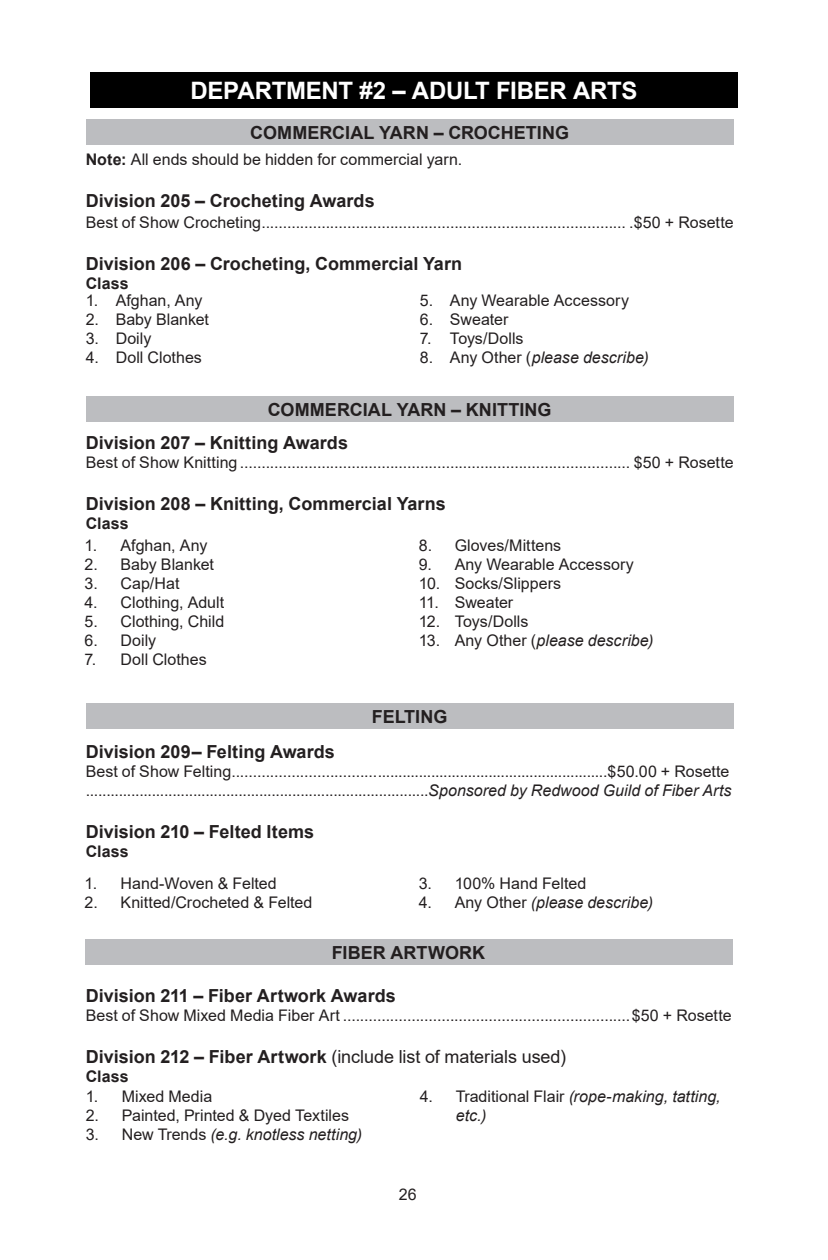
<style>
.page{position:relative;width:828px;height:1260px;background:#fff}
.page>*{position:absolute;margin:0;border:0;box-sizing:border-box;transform-origin:0 0}
.t1{font:700 24px "Arial";letter-spacing:-.015em;color:#fff}
.t2{font:700 18px "Arial";letter-spacing:.005em;color:#231f20}
.t3{font:18px "Arial";letter-spacing:-.005em;color:#231f20}
.t4{font:16px/19px "Arial";color:#231f20}
.t5{font:italic 16px/19px "Arial";color:#231f20}
.t6{font:700 16px "Arial";letter-spacing:.01em;color:#231f20}
.s1{font-weight:700}
.s2{font-style:normal}
.s3{font-style:italic}
</style>
<div class="page">
<div style="left:90px;top:72px;width:648px;height:36px;background:#000"></div>
<div style="left:86px;top:120px;width:648px;height:25px;background:#bcbdc0"></div>
<div style="left:86px;top:397px;width:648px;height:25px;background:#bcbdc0"></div>
<div style="left:86px;top:703px;width:648px;height:26px;background:#bcbdc0"></div>
<div style="left:85px;top:940px;width:648px;height:25px;background:#bcbdc0"></div>
<h1 class="t1" style="left:190px;top:74px;width:449px">DEPARTMENT #2 – ADULT FIBER ARTS</h1>
<p class="t2" style="left:250px;top:120px;width:320px">COMMERCIAL YARN – CROCHETING</p>
<p class="t4" style="left:86px;top:150px;width:378px"><span class="s1">Note:</span> All ends should be hidden for commercial yarn.</p>
<p class="t2" style="left:86px;top:188px;width:291px">Division 205 – Crocheting Awards</p>
<p class="t4" style="left:86px;top:213px;width:649px">Best of Show Crocheting..................................................................................... .$50 + Rosette</p>
<p class="t2" style="left:86px;top:251px;width:378px">Division 206 – Crocheting, Commercial Yarn</p>
<p class="t6" style="left:86px;top:272px;width:45px">Class</p>
<p class="t4" style="left:86px;top:291px;width:118px">1. Afghan, Any</p>
<p class="t4" style="left:86px;top:310px;width:125px">2. Baby Blanket</p>
<p class="t4" style="left:86px;top:329px;width:67px">3. Doily</p>
<p class="t4" style="left:86px;top:348px;width:118px">4. Doll Clothes</p>
<p class="t4" style="left:420px;top:291px;width:211px">5. Any Wearable Accessory</p>
<p class="t4" style="left:420px;top:310px;width:90px">6. Sweater</p>
<p class="t4" style="left:420px;top:329px;width:105px">7. Toys/Dolls</p>
<p class="t5" style="left:420px;top:348px;width:230px"><span class="s2">8. Any Other (</span>please describe)</p>
<p class="t2" style="left:268px;top:397px;width:285px">COMMERCIAL YARN – KNITTING</p>
<p class="t2" style="left:86px;top:430px;width:264px">Division 207 – Knitting Awards</p>
<p class="t4" style="left:86px;top:453px;width:649px">Best of Show Knitting ........................................................................................... $50 + Rosette</p>
<p class="t2" style="left:86px;top:491px;width:362px">Division 208 – Knitting, Commercial Yarns</p>
<p class="t6" style="left:86px;top:512px;width:45px">Class</p>
<p class="t4" style="left:85px;top:536px;width:124px">1. Afghan, Any</p>
<p class="t4" style="left:85px;top:555px;width:131px">2. Baby Blanket</p>
<p class="t4" style="left:85px;top:574px;width:97px">3. Cap/Hat</p>
<p class="t4" style="left:85px;top:593px;width:141px">4. Clothing, Adult</p>
<p class="t4" style="left:85px;top:612px;width:141px">5. Clothing, Child</p>
<p class="t4" style="left:85px;top:631px;width:73px">6. Doily</p>
<p class="t4" style="left:85px;top:650px;width:124px">7. Doll Clothes</p>
<p class="t4" style="left:419px;top:536px;width:144px">8. Gloves/Mittens</p>
<p class="t4" style="left:419px;top:555px;width:217px">9. Any Wearable Accessory</p>
<p class="t4" style="left:419px;top:574px;width:144px">10. Socks/Slippers</p>
<p class="t4" style="left:419px;top:593px;width:96px">11. Sweater</p>
<p class="t4" style="left:419px;top:612px;width:111px">12. Toys/Dolls</p>
<p class="t5" style="left:419px;top:631px;width:236px"><span class="s2">13. Any Other (</span>please describe)</p>
<p class="t2" style="left:372px;top:704px;width:77px">FELTING</p>
<p class="t2" style="left:86px;top:739px;width:251px">Division 209– Felting Awards</p>
<p class="t4" style="left:86px;top:762px;width:647px">Best of Show Felting..........................................................................................$50.00 + Rosette ...................................................................................<span class="s3">Sponsored by Redwood Guild of Fiber Arts</span></p>
<p class="t2" style="left:86px;top:819px;width:230px">Division 210 – Felted Items</p>
<p class="t6" style="left:86px;top:840px;width:45px">Class</p>
<p class="t4" style="left:85px;top:874px;width:194px">1. Hand-Woven &amp; Felted</p>
<p class="t4" style="left:85px;top:893px;width:229px">2. Knitted/Crocheted &amp; Felted</p>
<p class="t4" style="left:419px;top:874px;width:169px">3. 100% Hand Felted</p>
<p class="t5" style="left:419px;top:893px;width:236px"><span class="s2">4. Any Other</span> (please describe)</p>
<p class="t2" style="left:332px;top:940px;width:155px">FIBER ARTWORK</p>
<p class="t2" style="left:86px;top:983px;width:312px">Division 211 – Fiber Artwork Awards</p>
<p class="t4" style="left:86px;top:1006px;width:647px">Best of Show Mixed Media Fiber Art ...................................................................$50 + Rosette</p>
<p class="t3" style="left:86px;top:1044px;width:482px"><span class="s1">Division 212 – Fiber Artwork</span> (include list of materials used)</p>
<p class="t6" style="left:86px;top:1065px;width:45px">Class</p>
<p class="t4" style="left:86px;top:1087px;width:128px">1. Mixed Media</p>
<p class="t4" style="left:86px;top:1106px;width:265px">2. Painted, Printed &amp; Dyed Textiles</p>
<p class="t5" style="left:86px;top:1125px;width:278px"><span class="s2">3. New Trends</span> (e.g. knotless netting)</p>
<p class="t5" style="left:456px;top:1087px;width:266px;text-indent:-36px"><span class="s2">4. Traditional Flair</span> (rope-making, tatting, etc.)</p>
<p class="t4" style="left:399px;top:1185px;width:19px">26</p>
</div>
